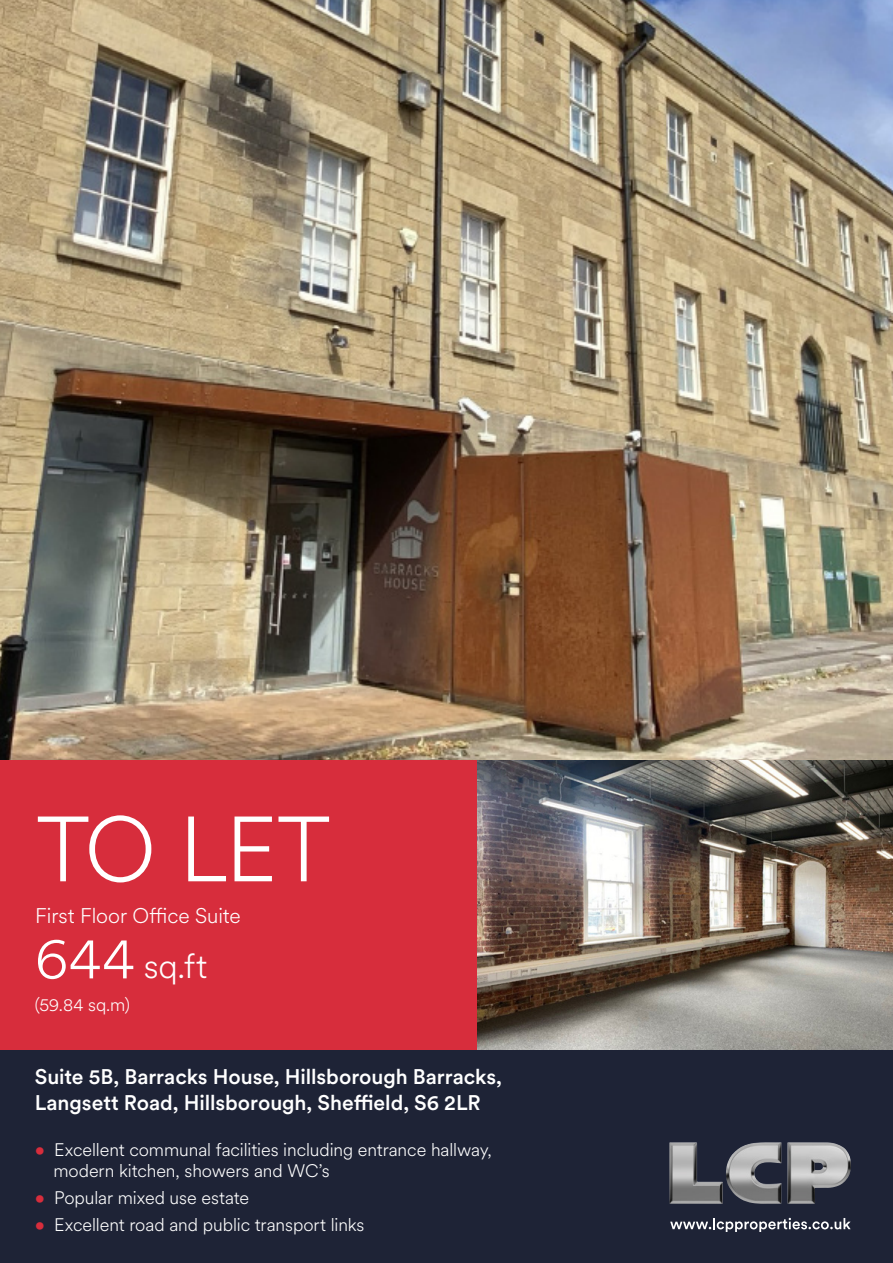
<style>
.page{position:relative;width:893px;height:1263px;background:#fff}
.page>*{position:absolute;margin:0;border:0;box-sizing:border-box;transform-origin:0 0}
.t1{font:300 91.35px "Circular XX";color:#fff}
.t2{font:300 33.9px "Circular XX";color:#fff}
.t3{font:500 21px/25.7px "Circular XX";letter-spacing:-.005em;color:#fff}
.t4{font:300 21px "Circular XX";letter-spacing:-.005em;color:#fff}
.t5{font:300 18px/21px "Circular XX";letter-spacing:-.005em;color:#fff}
.s1{font-size:58.5px}
.s2{color:#d72d3c}
</style>
<div class="page">
<img style="left:0;top:0;width:893px;height:760px">
<div style="left:0;top:1008px;width:893px;height:255px;background:#1e2336"></div>
<div style="left:0;top:760px;width:480px;height:289px;background:#d72d3c"></div>
<img style="left:477px;top:760px;width:416px;height:289px">
<img style="left:669px;top:1142px;width:182px;height:62px">
<svg style="left:670px;top:1218px;width:181px;height:13px"></svg>
<h1 class="t1" style="left:36px;top:788px;width:296px">TO LET</h1>
<p class="t4" style="left:35px;top:901px;width:207px">First Floor Office Suite</p>
<h2 class="t2" style="left:35px;top:944px;width:174px"><span class="s1">644</span> sq.ft</h2>
<p class="t5" style="left:35px;top:994px;width:97px">(59.84 sq.m)</p>
<p class="t3" style="left:35px;top:1063px;width:469px">Suite 5B, Barracks House, Hillsborough Barracks,<br>Langsett Road, Hillsborough, Sheffield, S6 2LR</p>
<p class="t5" style="left:53px;top:1138px;width:440px;text-indent:-19px"><span class="s2">•</span> Excellent communal facilities including entrance hallway, modern kitchen, showers and WC’s</p>
<p class="t5" style="left:35px;top:1186px;width:216px"><span class="s2">•</span> Popular mixed use estate</p>
<p class="t5" style="left:35px;top:1214px;width:331px"><span class="s2">•</span> Excellent road and public transport links</p>
</div>
